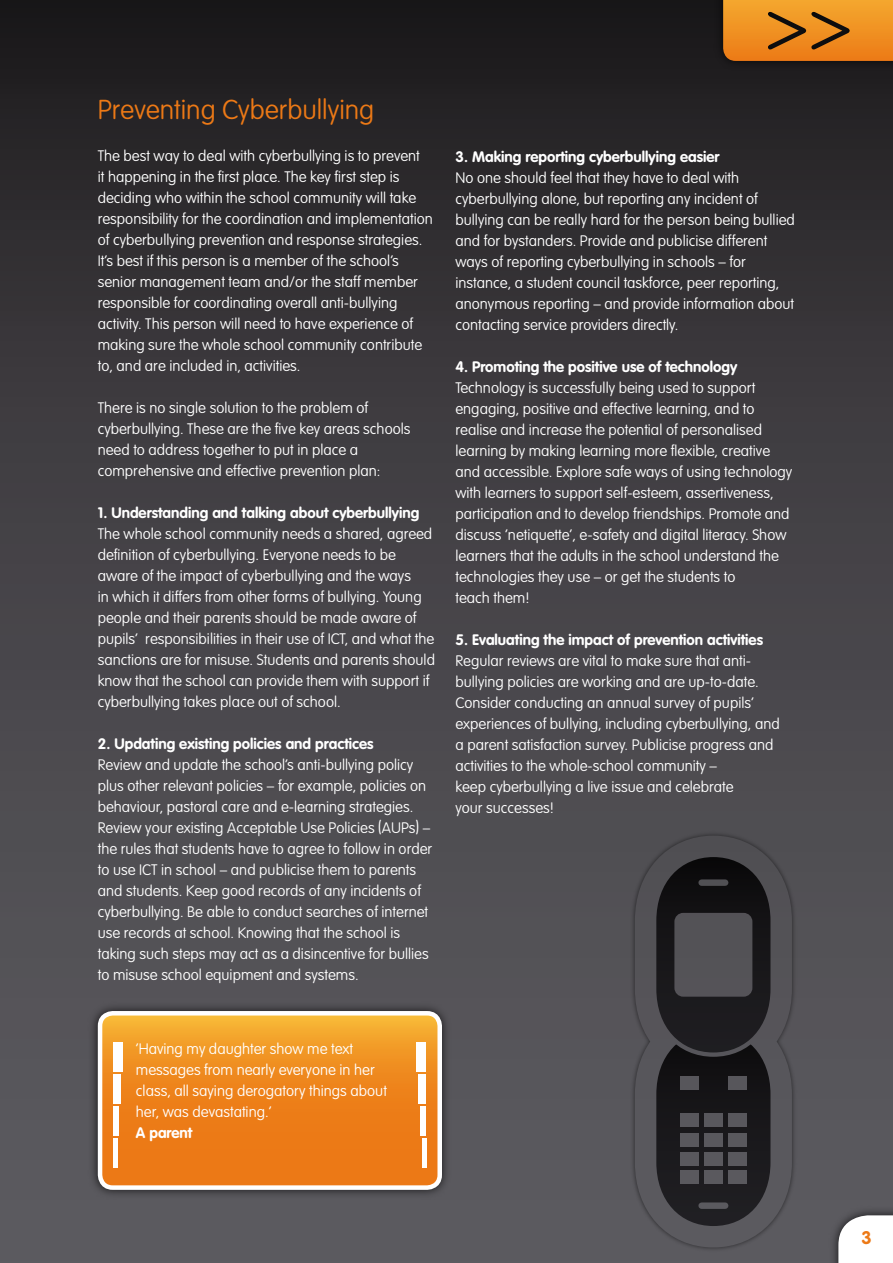
<style>
.page{position:relative;width:893px;height:1263px;background:#fff}
.page>*{position:absolute;margin:0;border:0;box-sizing:border-box;transform-origin:0 0}
.t1{font:100 27px "VAG Rounded Std";color:#ec7916}
.t2{font:700 18px "VAG Rounded Std";color:#ec7916}
.t3{font:100 15px/21px "VAG Rounded Std";color:#fff}
.t4{font:700 15px "VAG Rounded Std";color:#fff}
.s1{font-size:18px}
</style>
<div class="page">
<div style="left:0;top:0;width:893px;height:1263px;background:linear-gradient(to bottom,#242224,#636267)"></div>
<svg style="left:628px;top:829px;width:170px;height:425px;background:#39383c"></svg>
<div style="left:674px;top:913px;width:78px;height:84px;background:#535256;border-radius:9px"></div>
<div style="left:680px;top:1113px;width:18px;height:14px;background:#58575c"></div>
<div style="left:728px;top:1113px;width:19px;height:14px;background:#58575c"></div>
<div style="left:680px;top:1076px;width:18px;height:14px;background:#57565b"></div>
<div style="left:728px;top:1076px;width:19px;height:14px;background:#57565b"></div>
<div style="left:680px;top:1132px;width:18px;height:14px;background:#59585d"></div>
<div style="left:728px;top:1132px;width:19px;height:14px;background:#59585d"></div>
<div style="left:680px;top:1152px;width:18px;height:14px;background:#59585d"></div>
<div style="left:704px;top:1113px;width:19px;height:14px;background:#58575c"></div>
<div style="left:704px;top:1132px;width:19px;height:14px;background:#59585d"></div>
<div style="left:704px;top:1152px;width:19px;height:14px;background:#59585d"></div>
<div style="left:728px;top:1152px;width:19px;height:14px;background:#59585d"></div>
<div style="left:680px;top:1170px;width:18px;height:14px;background:#5a595e"></div>
<div style="left:704px;top:1170px;width:19px;height:14px;background:#5a595e"></div>
<div style="left:728px;top:1170px;width:19px;height:14px;background:#5a595e"></div>
<div style="left:702px;top:879px;width:23px;height:7px;background:#515054"></div>
<div style="left:702px;top:1202px;width:23px;height:7px;background:#5b5a5f"></div>
<div style="left:828px;top:1205px;width:65px;height:58px;background:#000;opacity:.75"></div>
<svg style="left:838px;top:1215px;width:55px;height:48px"></svg>
<div style="left:713px;top:0;width:180px;height:72px;background:#1a181a"></div>
<svg style="left:723px;top:0;width:170px;height:61px;background:#de8720"></svg>
<div style="left:88px;top:1001px;width:365px;height:199px;background:#000;opacity:.75"></div>
<svg style="left:100px;top:1013px;width:340px;height:174px;background:#ee891f"></svg>
<div style="left:98px;top:1011px;width:344px;height:179px;border:4px solid #fff;border-radius:13px"></div>
<div style="left:114px;top:1042px;width:9px;height:29px;background:#fff"></div>
<div style="left:114px;top:1075px;width:7px;height:29px;background:#fff"></div>
<div style="left:114px;top:1107px;width:5px;height:29px;background:#fff"></div>
<hr style="left:114px;top:1138px;width:4px;height:29px;background:#fff">
<div style="left:417px;top:1042px;width:9px;height:29px;background:#fff"></div>
<div style="left:418px;top:1075px;width:8px;height:29px;background:#fff"></div>
<div style="left:420px;top:1107px;width:6px;height:29px;background:#fff"></div>
<hr style="left:422px;top:1138px;width:4px;height:29px;background:#fff">
<h1 class="t1" style="left:98px;top:94px;width:278px">Preventing Cyberbullying</h1>
<p class="t3" style="left:98px;top:145px;width:337px">The best way to deal with cyberbullying is to prevent<br>it happening in the first place. The key first step is deciding who within the school community will take responsibility for the coordination and implementation of cyberbullying prevention and response strategies.<br>It’s best if this person is a member of the school’s senior management team and/or the staff member responsible for coordinating overall anti-bullying activity. This person will need to have experience of making sure the whole school community contribute to, and are included in, activities.</p>
<p class="t3" style="left:98px;top:397px;width:314px">There is no single solution to the problem of cyberbullying. These are the five key areas schools need to address together to put in place a comprehensive and effective prevention plan:</p>
<p class="t4" style="left:98px;top:504px;width:323px">1. Understanding and talking about cyberbullying</p>
<p class="t3" style="left:98px;top:523px;width:339px">The whole school community needs a shared, agreed definition of cyberbullying. Everyone needs to be aware of the impact of cyberbullying and the ways<br>in which it differs from other forms of bullying. Young people and their parents should be made aware of pupils’ responsibilities in their use of ICT, and what the sanctions are for misuse. Students and parents should know that the school can provide them with support if cyberbullying takes place out of school.</p>
<p class="t4" style="left:98px;top:735px;width:277px">2. Updating existing policies and practices</p>
<p class="t3" style="left:98px;top:754px;width:336px">Review and update the school’s anti-bullying policy plus other relevant policies – for example, policies on behaviour, pastoral care and e-learning strategies.<br>Review your existing Acceptable Use Policies <span class="s1">(</span>AUPs<span class="s1">)</span> – the rules that students have to agree to follow in order to use ICT in school – and publicise them to parents and students. Keep good records of any incidents of cyberbullying. Be able to conduct searches of internet use records at school. Knowing that the school is taking such steps may act as a disincentive for bullies to misuse school equipment and systems.</p>
<p class="t4" style="left:455px;top:147px;width:265px">3. Making reporting cyberbullying easier</p>
<p class="t3" style="left:455px;top:167px;width:341px">No one should feel that they have to deal with cyberbullying alone, but reporting any incident of bullying can be really hard for the person being bullied and for bystanders. Provide and publicise different ways of reporting cyberbullying in schools – for instance, a student council taskforce, peer reporting, anonymous reporting – and provide information about contacting service providers directly.</p>
<p class="t4" style="left:455px;top:357px;width:283px">4. Promoting the positive use of technology</p>
<p class="t3" style="left:455px;top:377px;width:338px">Technology is successfully being used to support engaging, positive and effective learning, and to realise and increase the potential of personalised learning by making learning more flexible, creative and accessible. Explore safe ways of using technology with learners to support self-esteem, assertiveness, participation and to develop friendships. Promote and discuss ‘netiquette’, e-safety and digital literacy. Show learners that the adults in the school understand the technologies they use – or get the students to<br>teach them!</p>
<p class="t4" style="left:455px;top:630px;width:309px">5. Evaluating the impact of prevention activities</p>
<p class="t3" style="left:455px;top:650px;width:326px">Regular reviews are vital to make sure that anti&shy;bullying policies are working and are up-to-date.<br>Consider conducting an annual survey of pupils’ experiences of bullying, including cyberbullying, and a parent satisfaction survey. Publicise progress and activities to the whole-school community –<br>keep cyberbullying a live issue and celebrate<br>your successes!</p>
<p class="t3" style="left:136px;top:1038px;width:252px">‘Having my daughter show me text messages from nearly everyone in her class, all saying derogatory things about her, was devastating.’</p>
<p class="t4" style="left:136px;top:1123px;width:58px">A parent</p>
<p class="t2" style="left:861px;top:1227px;width:12px">3</p>
</div>
